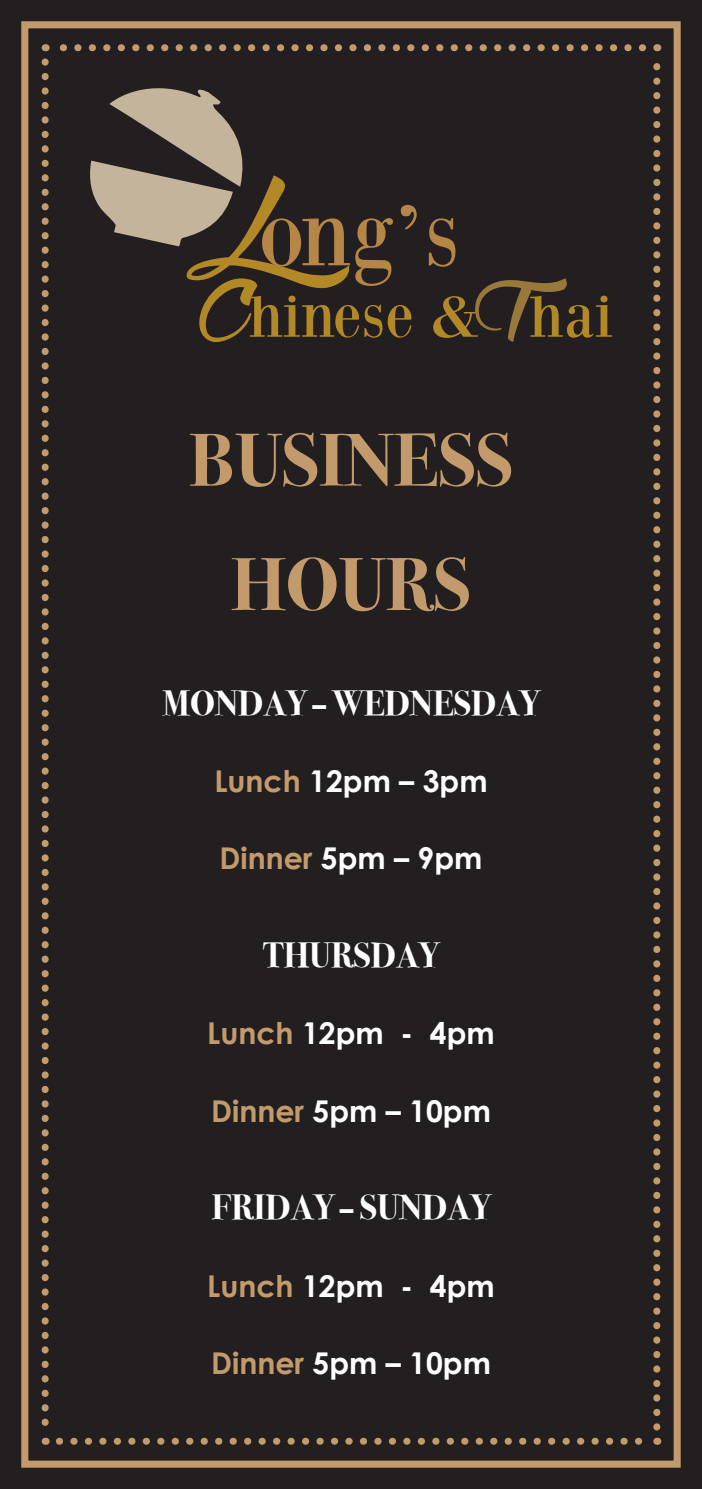
<style>
.page{position:relative;width:702px;height:1489px;background:#fff}
.page>*{position:absolute;margin:0;border:0;box-sizing:border-box;transform-origin:0 0}
.t1{font:700 75px/124.2px "Bodoni Svty Two ITCTT";color:#c39a6b;text-align:center}
.t2{font:700 35px "Bodoni Svty Two ITCTT";color:#fff}
.t3{font:700 30px "Century Gothic";color:#fff}
.s1{color:#c39a6b}
</style>
<div class="page">
<div style="left:0;top:0;width:702px;height:1488px;background:#231f20"></div>
<div style="left:21px;top:21px;width:659px;height:1446px;border:7px solid #c39a6b"></div>
<svg style="left:59px;top:1437px;width:584px;height:7px"></svg>
<svg style="left:59px;top:44px;width:583px;height:7px"></svg>
<svg style="left:42px;top:62px;width:7px;height:1382px"></svg>
<svg style="left:653px;top:44px;width:7px;height:1382px"></svg>
<svg style="left:433px;top:278px;width:179px;height:64px"></svg>
<svg style="left:429px;top:218px;width:26px;height:49px"></svg>
<svg style="left:90px;top:88px;width:326px;height:254px"></svg>
<h1 class="t1" style="left:189px;top:392px;width:325px">BUSINESS<br>HOURS</h1>
<p class="t2" style="left:163px;top:673px;width:378px">MONDAY – WEDNESDAY</p>
<p class="t3" style="left:214px;top:758px;width:274px"><span class="s1">Lunch</span> 12pm – 3pm</p>
<p class="t3" style="left:219px;top:835px;width:264px"><span class="s1">Dinner</span> 5pm – 9pm</p>
<p class="t2" style="left:263px;top:926px;width:177px">THURSDAY</p>
<p class="t3" style="left:207px;top:1010px;width:289px"><span class="s1">Lunch</span> 12pm - 4pm</p>
<p class="t3" style="left:211px;top:1087px;width:281px"><span class="s1">Dinner</span> 5pm – 10pm</p>
<p class="t2" style="left:212px;top:1178px;width:280px">FRIDAY – SUNDAY</p>
<p class="t3" style="left:207px;top:1262px;width:289px"><span class="s1">Lunch</span> 12pm - 4pm</p>
<p class="t3" style="left:211px;top:1340px;width:281px"><span class="s1">Dinner</span> 5pm – 10pm</p>
</div>
